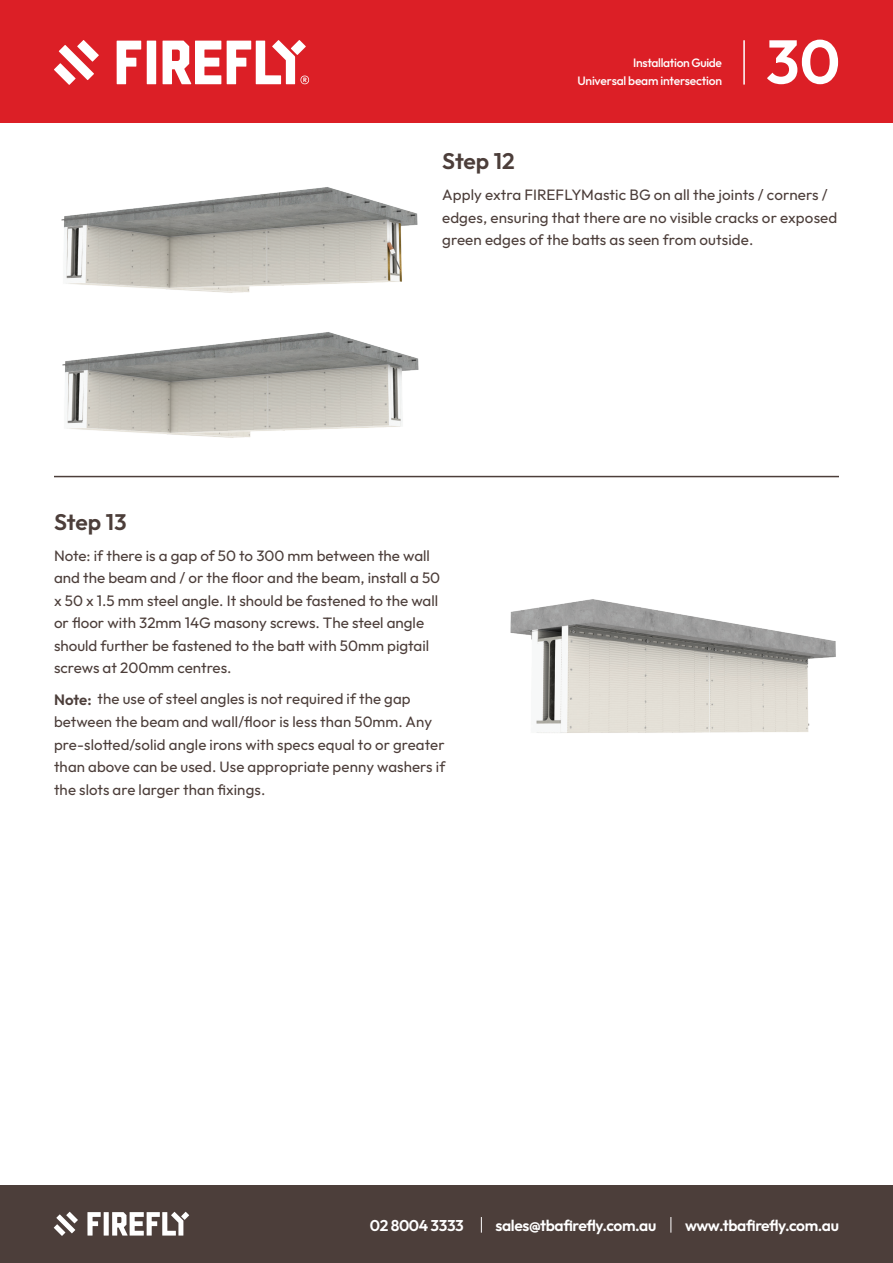
<style>
.page{position:relative;width:893px;height:1263px;background:#fff}
.page>*{position:absolute;margin:0;border:0;box-sizing:border-box;transform-origin:0 0}
.t1{font:600 61.65px "Outfit";color:#fff}
.t2{font:600 22.5px "Outfit";color:#4c3e3a}
.t3{font:600 15.6px "Outfit";letter-spacing:-.025em;color:#fff}
.t4{font:15px/22.5px "Outfit";color:#4c3e3a}
.t5{font:500 12.15px "Outfit";letter-spacing:-.02em;color:#fff}
.s1{font-weight:600}
</style>
<div class="page">
<div style="left:0;top:1185px;width:893px;height:78px;background:#4c3e3a"></div>
<svg style="left:54px;top:1212px;width:24px;height:24px"></svg>
<svg style="left:87px;top:1212px;width:14px;height:23px"></svg>
<div style="left:104px;top:1212px;width:5px;height:23px;background:#fff"></div>
<svg style="left:112px;top:1212px;width:77px;height:23px"></svg>
<svg style="left:481px;top:1217px;width:1px;height:15px"></svg>
<svg style="left:670px;top:1217px;width:1px;height:15px"></svg>
<div style="left:0;top:0;width:893px;height:122px;background:#dc1f26"></div>
<svg style="left:77px;top:40px;width:22px;height:22px"></svg>
<svg style="left:59px;top:45px;width:35px;height:35px"></svg>
<svg style="left:54px;top:63px;width:22px;height:22px"></svg>
<svg style="left:117px;top:41px;width:24px;height:43px"></svg>
<div style="left:147px;top:41px;width:9px;height:43px;background:#fff"></div>
<svg style="left:163px;top:41px;width:58px;height:43px"></svg>
<svg style="left:227px;top:40px;width:82px;height:44px"></svg>
<hr style="left:743px;top:40px;width:2px;height:45px;background:#fff">
<hr style="left:54px;top:476px;width:785px;height:1px;background:#4c3e3a">
<img style="left:61px;top:187px;width:357px;height:106px">
<img style="left:60px;top:332px;width:362px;height:146px">
<img style="left:510px;top:599px;width:326px;height:134px">
<p class="t5" style="left:633px;top:55px;width:90px">Installation Guide</p>
<p class="t5" style="left:577px;top:72px;width:146px">Universal beam intersection</p>
<h1 class="t1" style="left:766px;top:21px;width:76px">30</h1>
<h2 class="t2" style="left:442px;top:147px;width:74px">Step 12</h2>
<p class="t4" style="left:442px;top:184px;width:397px">Apply extra FIREFLYMastic BG on all the joints / corners / edges, ensuring that there are no visible cracks or exposed green edges of the batts as seen from outside.</p>
<h2 class="t2" style="left:54px;top:507px;width:74px">Step 13</h2>
<p class="t4" style="left:54px;top:545px;width:388px">Note: if there is a gap of 50 to 300 mm between the wall and the beam and / or the floor and the beam, install a 50 x 50 x 1.5 mm steel angle. It should be fastened to the wall or floor with 32mm 14G masony screws. The steel angle should further be fastened to the batt with 50mm pigtail screws at 200mm centres.</p>
<p class="t4" style="left:54px;top:688px;width:393px"><span class="s1">Note:</span> the use of steel angles is not required if the gap between the beam and wall/floor is less than 50mm. Any pre-slotted/solid angle irons with specs equal to or greater than above can be used. Use appropriate penny washers if the slots are larger than fixings.</p>
<p class="t3" style="left:370px;top:1215px;width:95px">02 8004 3333</p>
<p class="t3" style="left:495px;top:1215px;width:162px">sales@tbafirefly.com.au</p>
<p class="t3" style="left:685px;top:1215px;width:155px">www.tbafirefly.com.au</p>
</div>
